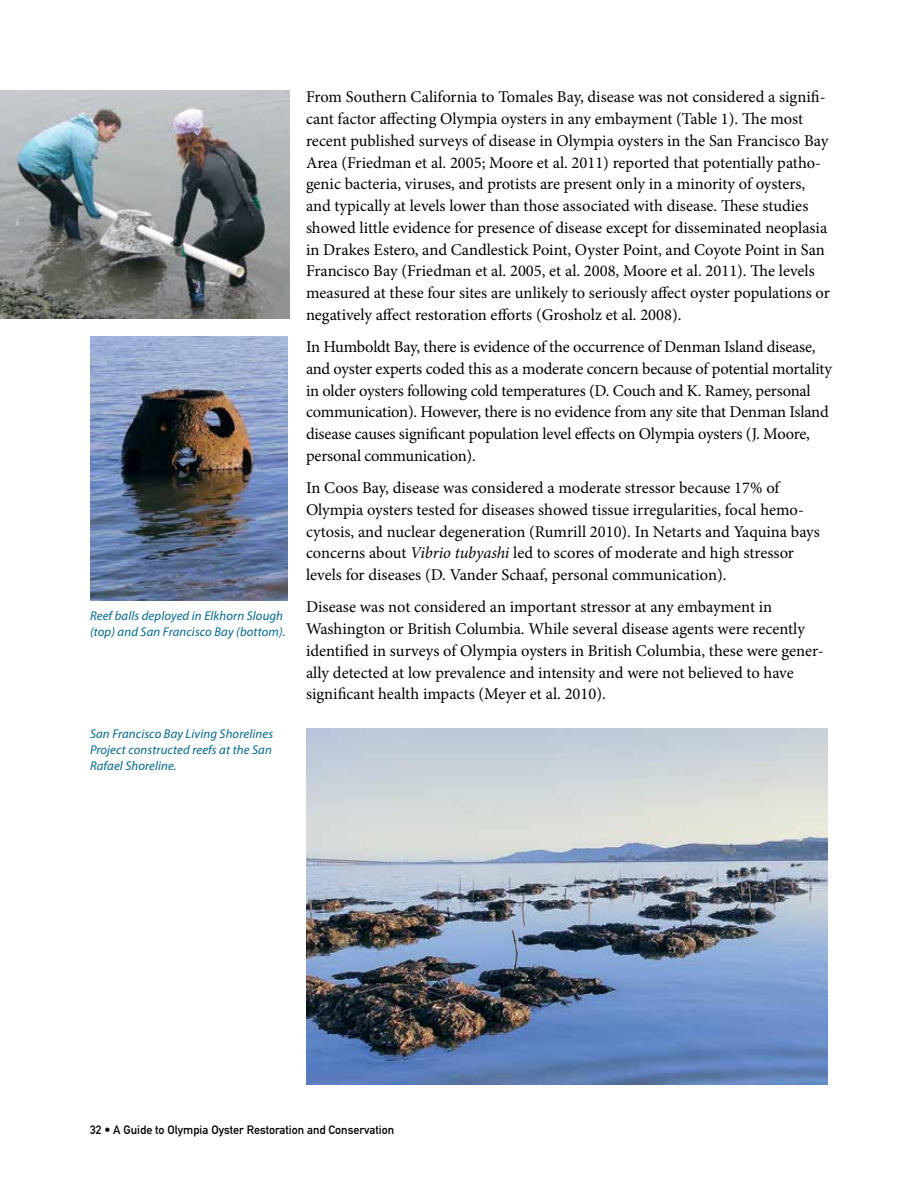
<style>
.page{position:relative;width:918px;height:1188px;background:#fff}
.page>*{position:absolute;margin:0;border:0;box-sizing:border-box;transform-origin:0 0}
.t1{font:16.5px/21.8px "Minion Pro";color:#000}
.t2{font:italic 12.75px/15.8px "Myriad Pro";letter-spacing:.01em;color:#006690;text-align:justify}
.t3{font:12px "DIN Mittelschrift Std";color:#000}
.s1{font-style:italic}
</style>
<div class="page">
<img style="left:0;top:90px;width:290px;height:228px">
<img style="left:90px;top:336px;width:198px;height:264px">
<img style="left:307px;top:729px;width:521px;height:355px">
<p class="t2" style="left:90px;top:608px;width:197px">Reef balls deployed in Elkhorn Slough (top) and San Francisco Bay (bottom).</p>
<p class="t2" style="left:90px;top:726px;width:185px">San Francisco Bay Living Shorelines Project constructed reefs at the San Rafael Shoreline.</p>
<p class="t1" style="left:306px;top:86px;width:525px">From Southern California to Tomales Bay, disease was not considered a signifi&shy;cant factor affecting Olympia oysters in any embayment (Table 1). The most recent published surveys of disease in Olympia oysters in the San Francisco Bay Area (Friedman et al. 2005; Moore et al. 2011) reported that potentially patho&shy;genic bacteria, viruses, and protists are present only in a minority of oysters, and typically at levels lower than those associated with disease. These studies showed little evidence for presence of disease except for disseminated neoplasia in Drakes Estero, and Candlestick Point, Oyster Point, and Coyote Point in San Francisco Bay (Friedman et al. 2005, et al. 2008, Moore et al. 2011). The levels measured at these four sites are unlikely to seriously affect oyster populations or negatively affect restoration efforts (Grosholz et al. 2008).</p>
<p class="t1" style="left:306px;top:336px;width:527px">In Humboldt Bay, there is evidence of the occurrence of Denman Island disease, and oyster experts coded this as a moderate concern because of potential mortality in older oysters following cold temperatures (D. Couch and K. Ramey, personal communication). However, there is no evidence from any site that Denman Island disease causes significant population level effects on Olympia oysters (J. Moore, personal communication).</p>
<p class="t1" style="left:306px;top:477px;width:515px">In Coos Bay, disease was considered a moderate stressor because 17% of Olympia oysters tested for diseases showed tissue irregularities, focal hemo&shy;cytosis, and nuclear degeneration (Rumrill 2010). In Netarts and Yaquina bays concerns about <span class="s1">Vibrio tubyashi</span> led to scores of moderate and high stressor levels for diseases (D. Vander Schaaf, personal communication).</p>
<p class="t1" style="left:306px;top:596px;width:519px">Disease was not considered an important stressor at any embayment in Washington or British Columbia. While several disease agents were recently identified in surveys of Olympia oysters in British Columbia, these were gener&shy;ally detected at low prevalence and intensity and were not believed to have significant health impacts (Meyer et al. 2010).</p>
<p class="t3" style="left:90px;top:1123px;width:306px">32 • A Guide to Olympia Oyster Restoration and Conservation</p>
</div>
